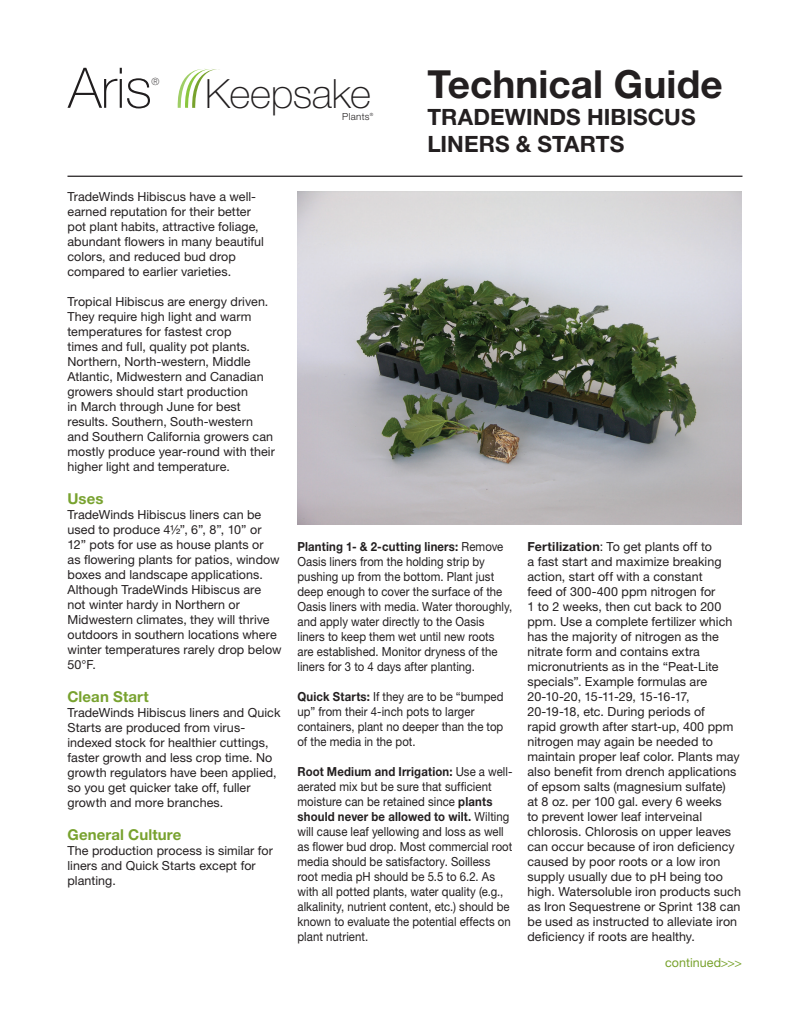
<style>
.page{position:relative;width:810px;height:1035px;background:#fff}
.page>*{position:absolute;margin:0;border:0;box-sizing:border-box;transform-origin:0 0}
.t1{font:100 56px "Helvetica Neue";color:#201d1e}
.t2{font:100 40.38px "Helvetica Neue";letter-spacing:-.01em;color:#201d1e}
.t3{font:700 38.75px "Helvetica Neue";color:#231f20}
.t4{font:700 22.5px "Helvetica Neue";color:#231f20}
.t5{font:700 15px "Helvetica Neue";letter-spacing:.01em;color:#78a22f}
.t6{font:12.5px/15px "Helvetica Neue";letter-spacing:.005em;color:#231f20}
.t7{font:12.5px/15px "Helvetica Neue";letter-spacing:.005em;color:#231f20;scale:.91 1}
.t8{font:12.5px "Helvetica Neue";letter-spacing:.005em;color:#78a22d}
.t9{font:100 9.88px "Helvetica Neue";color:#201d1e}
.t10{font:300 9.75px "Helvetica Neue";letter-spacing:.03em;color:#201d1e}
.t11{font:300 4.38px "Helvetica Neue";color:#201d1e}
.s1{font-weight:700}
</style>
<div class="page">
<svg style="left:178px;top:69px;width:42px;height:39px"></svg>
<hr style="left:68px;top:176px;width:674px;height:1px;background:#231f20">
<img style="left:298px;top:192px;width:444px;height:332px">
<h1 class="t1" style="left:68px;top:57px;width:85px">Aris</h1>
<p class="t9" style="left:152px;top:76px;width:9px">®</p>
<h2 class="t2" style="left:205px;top:71px;width:168px">Keepsake</h2>
<p class="t10" style="left:342px;top:110px;width:29px">Plants</p>
<p class="t11" style="left:370px;top:112px;width:5px">®</p>
<h3 class="t3" style="left:428px;top:60px;width:297px">Technical Guide</h3>
<h3 class="t4" style="left:428px;top:103px;width:17px">tradewinds</h3>
<h3 class="t4" style="left:587px;top:103px;width:42px">hi bisc</h3>
<h3 class="t4" style="left:664px;top:103px;width:30px">us</h3>
<h3 class="t4" style="left:427px;top:130px;width:19px">Liners</h3>
<h3 class="t4" style="left:516px;top:130px;width:43px">&amp; Starts</h3>
<p class="t6" style="left:68px;top:189px;width:198px">TradeWinds Hibiscus have a well&shy;earned reputation for their better pot plant habits, attractive foliage, abundant flowers in many beautiful colors, and reduced bud drop compared to earlier varieties.</p>
<p class="t6" style="left:68px;top:294px;width:209px">Tropical Hibiscus are energy driven.<br>They require high light and warm temperatures for fastest crop<br>times and full, quality pot plants.<br>Northern, North-western, Middle Atlantic, Midwestern and Canadian growers should start production<br>in March through June for best results. Southern, South-western and Southern California growers can mostly produce year-round with their higher light and temperature.</p>
<p class="t5" style="left:68px;top:490px;width:37px">Uses</p>
<p class="t6" style="left:68px;top:507px;width:216px">TradeWinds Hibiscus liners can be used to produce 4½”, 6”, 8”, 10” or<br>12” pots for use as house plants or<br>as flowering plants for patios, window boxes and landscape applications.<br>Although TradeWinds Hibiscus are not winter hardy in Northern or<br>Midwestern climates, they will thrive outdoors in southern locations where winter temperatures rarely drop below<br>50°F.</p>
<p class="t5" style="left:68px;top:688px;width:83px">Clean Start</p>
<p class="t6" style="left:68px;top:705px;width:214px">TradeWinds Hibiscus liners and Quick Starts are produced from virus&shy;indexed stock for healthier cuttings, faster growth and less crop time. No growth regulators have been applied, so you get quicker take off, fuller growth and more branches.</p>
<p class="t5" style="left:68px;top:826px;width:115px">General Culture</p>
<p class="t6" style="left:68px;top:843px;width:207px">The production process is similar for liners and Quick Starts except for planting.</p>
<p class="t7" style="left:298px;top:539px;width:238px"><span class="s1">Planting 1- &amp; 2-cutting liners:</span> Remove Oasis liners from the holding strip by pushing up from the bottom. Plant just deep enough to cover the surface of the Oasis liners with media. Water thoroughly, and apply water directly to the Oasis liners to keep them wet until new roots are established. Monitor dryness of the liners for 3 to 4 days after planting.</p>
<p class="t7" style="left:298px;top:689px;width:228px"><span class="s1">Quick Starts:</span> If they are to be “bumped up” from their 4-inch pots to larger containers, plant no deeper than the top of the media in the pot.</p>
<p class="t7" style="left:298px;top:764px;width:238px"><span class="s1">Root Medium and Irrigation:</span> Use a well&shy;aerated mix but be sure that sufficient moisture can be retained since <span class="s1">plants should never be allowed to wilt.</span> Wilting will cause leaf yellowing and loss as well as flower bud drop. Most commercial root media should be satisfactory. Soilless root media pH should be 5.5 to 6.2. As with all potted plants, water quality (e.g., alkalinity, nutrient content, etc.) should be known to evaluate the potential effects on plant nutrient.</p>
<p class="t6" style="left:528px;top:539px;width:215px"><span class="s1">Fertilization</span>: To get plants off to<br>a fast start and maximize breaking action, start off with a constant<br>feed of 300-400 ppm nitrogen for<br>1 to 2 weeks, then cut back to 200 ppm. Use a complete fertilizer which has the majority of nitrogen as the nitrate form and contains extra micronutrients as in the “Peat-Lite specials”. Example formulas are 20-10-20, 15-11-29, 15-16-17, 20-19-18, etc. During periods of<br>rapid growth after start-up, 400 ppm nitrogen may again be needed to maintain proper leaf color. Plants may also benefit from drench applications of epsom salts (magnesium sulfate)<br>at 8 oz. per 100 gal. every 6 weeks<br>to prevent lower leaf interveinal chlorosis. Chlorosis on upper leaves can occur because of iron deficiency caused by poor roots or a low iron supply usually due to pH being too high. Watersoluble iron products such as Iron Sequestrene or Sprint 138 can be used as instructed to alleviate iron deficiency if roots are healthy.</p>
<p class="t8" style="left:665px;top:955px;width:78px">continued&gt;&gt;&gt;</p>
</div>
